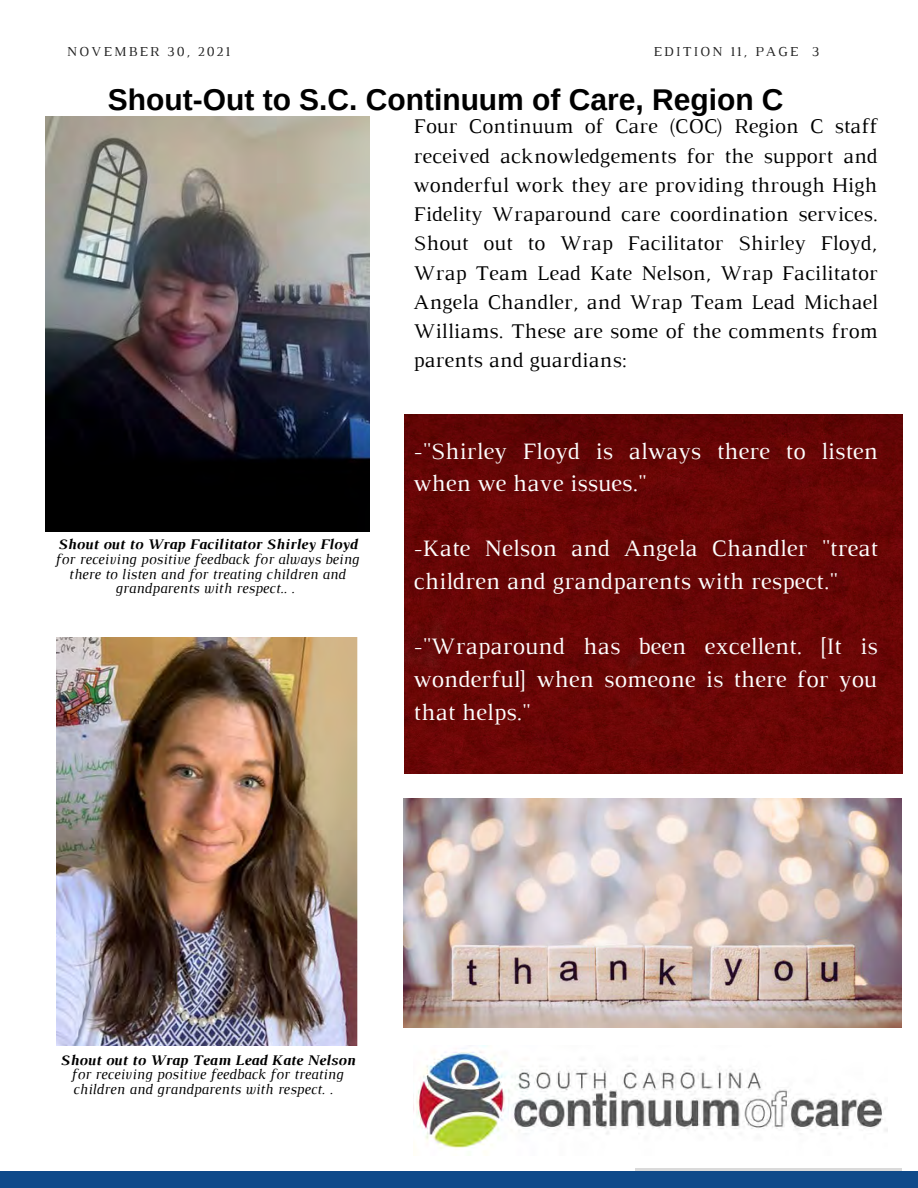
<style>
.page{position:relative;width:918px;height:1188px;background:#fff}
.page>*{position:absolute;margin:0;border:0;box-sizing:border-box;transform-origin:0 0}
.t1{font:700 30px "Arimo";color:#000}
.t2{font:24px/32.7px "Luthier";color:#fdfefe}
.t3{font:21.3px/29.2px "Luthier";color:#000;text-align:justify}
.t4{font:italic 15px/14.7px "Luthier";color:#000;text-align:center}
.t5{font:13.95px "Luthier";letter-spacing:.14em;color:#222}
.s1{font-weight:700}
</style>
<div class="page">
<hr style="left:635px;top:1169px;width:267px;height:3px;background:#000">
<div style="left:0;top:1172px;width:918px;height:16px;background:#0f4a8a"></div>
<img style="left:416px;top:1046px;width:471px;height:110px">
<img style="left:404px;top:415px;width:499px;height:359px">
<img style="left:45px;top:116px;width:324px;height:415px">
<img style="left:56px;top:637px;width:302px;height:409px">
<img style="left:403px;top:798px;width:499px;height:230px">
<p class="t5" style="left:67px;top:46px;width:165px">NOVEMBER 30, 2021</p>
<p class="t5" style="left:653px;top:46px;width:168px">EDITION 11, PAGE 3</p>
<p class="t1" style="left:108px;top:82px;width:677px">Shout-Out to S.C. Continuum of Care, Region C</p>
<p class="t3" style="left:414px;top:113px;width:466px">Four Continuum of Care (COC) Region C staff received acknowledgements for the support and wonderful work they are providing through High Fidelity Wraparound care coordination services.<br>Shout out to Wrap Facilitator Shirley Floyd, Wrap Team Lead Kate Nelson, Wrap Facilitator Angela Chandler, and Wrap Team Lead Michael Williams. These are some of the comments from parents and guardians:</p>
<p class="t4" style="left:55px;top:538px;width:305px"><span class="s1">Shout out to Wrap Facilitator Shirley Floyd </span>for receiving positive feedback for always being there to listen and for treating children and grandparents with respect.. .</p>
<p class="t2" style="left:414px;top:436px;width:466px">-"Shirley Floyd is always there to listen when we have issues."</p>
<p class="t2" style="left:414px;top:534px;width:466px">-Kate Nelson and Angela Chandler "treat children and grandparents with respect."</p>
<p class="t2" style="left:414px;top:632px;width:465px;text-align:justify">-"Wraparound has been excellent. [It is wonderful] when someone is there for you that helps."</p>
<p class="t4" style="left:60px;top:1053px;width:296px"><span class="s1">Shout out to Wrap Team Lead Kate Nelson </span>for receiving positive feedback for treating children and grandparents with respect. .</p>
</div>
